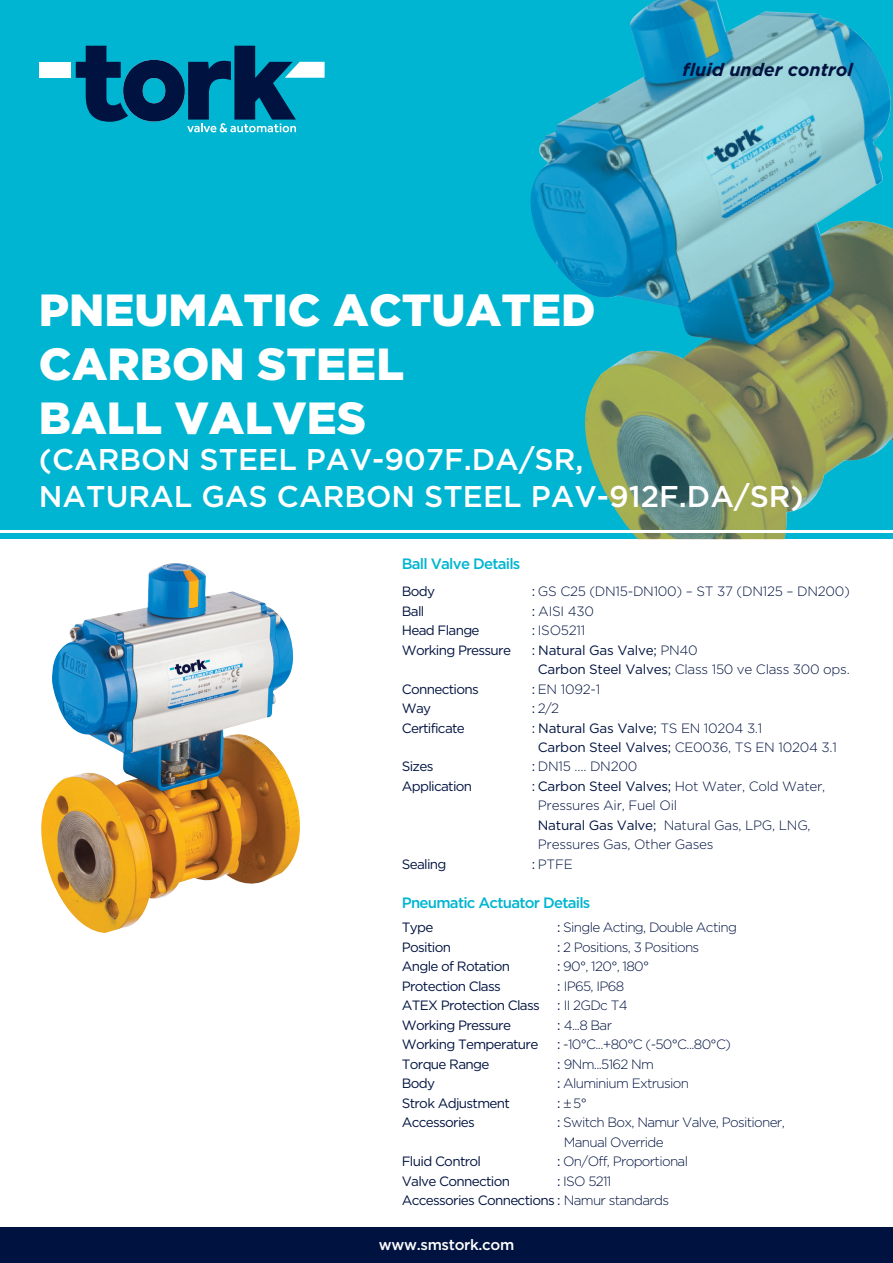
<style>
.page{position:relative;width:893px;height:1263px;background:#fff}
.page>*{position:absolute;margin:0;border:0;box-sizing:border-box;transform-origin:0 0}
.t1{font:900 45px/54px "Gotham";color:#fff}
.t2{font:30px/36px "Gotham";color:#fff}
.t3{font:italic 700 18px "Gotham";color:#001340}
.t4{font:500 15px "Gotham HTF";letter-spacing:-.05em;color:#00b5d1}
.t5{font:500 15px "Gotham HTF";letter-spacing:-.02em;color:#fff}
.t6{font:13.5px/19.5px "Gotham HTF";letter-spacing:-.05em;color:#001340}
.t7{font:300 13.5px/19.5px "Gotham HTF";letter-spacing:-.05em;color:#001340}
.t8{font:300 13.5px/19.5px "Gotham HTF";letter-spacing:-.02em;color:#001340}
.t9{font:13.5px/19.5px "Gotham HTF";letter-spacing:-.02em;color:#001340}
.s1{font-weight:400}
.s2{font-weight:300}
</style>
<div class="page">
<div style="left:0;top:1227px;width:893px;height:36px;background:#001340"></div>
<img style="left:41px;top:563px;width:259px;height:370px">
<div style="left:0;top:0;width:893px;height:539px;background:#00b5d1"></div>
<img style="left:530px;top:0;width:363px;height:539px">
<svg style="left:76px;top:46px;width:249px;height:86px"></svg>
<div style="left:39px;top:62px;width:32px;height:16px;background:#fff"></div>
<hr style="left:0;top:530px;width:893px;height:3px;background:#fff">
<h3 class="t3" style="left:682px;top:59px;width:172px">fluid under control</h3>
<h1 class="t1" style="left:39px;top:283px;width:558px">PNEUMATIC ACTUATED<br>CARBON STEEL<br>BALL VALVES</h1>
<h2 class="t2" style="left:39px;top:441px;width:766px">(CARBON STEEL PAV-907F.DA/SR,<br>NATURAL GAS CARBON STEEL PAV-912F.DA/SR)</h2>
<p class="t4" style="left:402px;top:555px;width:120px">Ball Valve Details</p>
<p class="t6" style="left:402px;top:581px;width:35px">Body</p>
<p class="t8" style="left:532px;top:581px;width:320px"><span class="s1">:</span> GS C25 (DN15-DN100) – ST 37 (DN125 – DN200)</p>
<p class="t6" style="left:402px;top:601px;width:24px">Ball</p>
<p class="t7" style="left:532px;top:601px;width:64px"><span class="s1">:</span> AISI 430</p>
<p class="t6" style="left:402px;top:620px;width:79px">Head Flange</p>
<p class="t8" style="left:532px;top:620px;width:55px"><span class="s1">:</span> ISO5211</p>
<p class="t6" style="left:402px;top:640px;width:111px">Working Pressure</p>
<p class="t9" style="left:538px;top:640px;width:313px;text-indent:-6px">: Natural Gas Valve; <span class="s2">PN40<br></span>Carbon Steel Valves; <span class="s2">Class 150 ve Class 300 ops.</span></p>
<p class="t6" style="left:402px;top:679px;width:79px">Connections</p>
<p class="t7" style="left:532px;top:679px;width:70px"><span class="s1">:</span> EN 1092-1</p>
<p class="t6" style="left:402px;top:698px;width:31px">Way</p>
<p class="t7" style="left:532px;top:698px;width:29px"><span class="s1">:</span> 2/2</p>
<p class="t6" style="left:402px;top:718px;width:65px">Certificate</p>
<p class="t9" style="left:538px;top:718px;width:300px;text-indent:-6px">: Natural Gas Valve; <span class="s2">TS EN 10204 3.1<br></span>Carbon Steel Valves; <span class="s2">CE0036, TS EN 10204 3.1</span></p>
<p class="t6" style="left:402px;top:757px;width:33px">Sizes</p>
<p class="t8" style="left:532px;top:757px;width:107px"><span class="s1">:</span> DN15 …. DN200</p>
<p class="t6" style="left:402px;top:776px;width:72px">Application</p>
<p class="t8" style="left:538px;top:776px;width:289px;text-indent:-6px"><span class="s1">: Carbon Steel Valves;</span> Hot Water, Cold Water, Pressures Air, Fuel Oil<br><span class="s1">Natural Gas Valve;</span> Natural Gas, LPG, LNG, Pressures Gas, Other Gases</p>
<p class="t6" style="left:402px;top:854px;width:46px">Sealing</p>
<p class="t7" style="left:532px;top:854px;width:42px"><span class="s1">:</span> PTFE</p>
<p class="t4" style="left:402px;top:894px;width:190px">Pneumatic Actuator Details</p>
<p class="t6" style="left:402px;top:917px;width:33px">Type</p>
<p class="t7" style="left:557px;top:917px;width:181px"><span class="s1">:</span> Single Acting, Double Acting</p>
<p class="t6" style="left:402px;top:937px;width:51px">Position</p>
<p class="t7" style="left:557px;top:937px;width:144px"><span class="s1">:</span> 2 Positions, 3 Positions</p>
<p class="t6" style="left:402px;top:956px;width:110px">Angle of Rotation</p>
<p class="t7" style="left:557px;top:956px;width:94px"><span class="s1">:</span> 90°, 120°, 180°</p>
<p class="t6" style="left:402px;top:976px;width:101px">Protection Class</p>
<p class="t7" style="left:557px;top:976px;width:69px"><span class="s1">:</span> IP65, IP68</p>
<p class="t6" style="left:402px;top:995px;width:140px">ATEX Protection Class</p>
<p class="t7" style="left:557px;top:995px;width:72px"><span class="s1">:</span> II 2GDc T4</p>
<p class="t6" style="left:402px;top:1015px;width:111px">Working Pressure</p>
<p class="t7" style="left:557px;top:1015px;width:57px"><span class="s1">:</span> 4...8 Bar</p>
<p class="t6" style="left:402px;top:1034px;width:138px">Working Temperature</p>
<p class="t7" style="left:557px;top:1034px;width:176px"><span class="s1">:</span> -10°C...+80°C (-50°C...80°C)</p>
<p class="t6" style="left:402px;top:1054px;width:89px">Torque Range</p>
<p class="t7" style="left:557px;top:1054px;width:99px"><span class="s1">:</span> 9Nm...5162 Nm</p>
<p class="t6" style="left:402px;top:1073px;width:35px">Body</p>
<p class="t7" style="left:557px;top:1073px;width:134px"><span class="s1">:</span> Aluminium Extrusion</p>
<p class="t6" style="left:402px;top:1093px;width:110px">Strok Adjustment</p>
<p class="t7" style="left:557px;top:1093px;width:31px"><span class="s1">:</span> 5°</p>
<p class="t6" style="left:402px;top:1112px;width:75px">Accessories</p>
<p class="t7" style="left:564px;top:1112px;width:222px;text-indent:-7px"><span class="s1">:</span> Switch Box, Namur Valve, Positioner,<br>Manual Override</p>
<p class="t6" style="left:402px;top:1151px;width:81px">Fluid Control</p>
<p class="t7" style="left:557px;top:1151px;width:133px"><span class="s1">:</span> On/Off, Proportional</p>
<p class="t6" style="left:402px;top:1171px;width:110px">Valve Connection</p>
<p class="t6" style="left:402px;top:1171px;width:269px;text-indent:155px">: <span class="s2">ISO 5211<br></span>Accessories Connections : <span class="s2">Namur standards</span></p>
<p class="t5" style="left:379px;top:1236px;width:137px">www.smstork.com</p>
</div>
